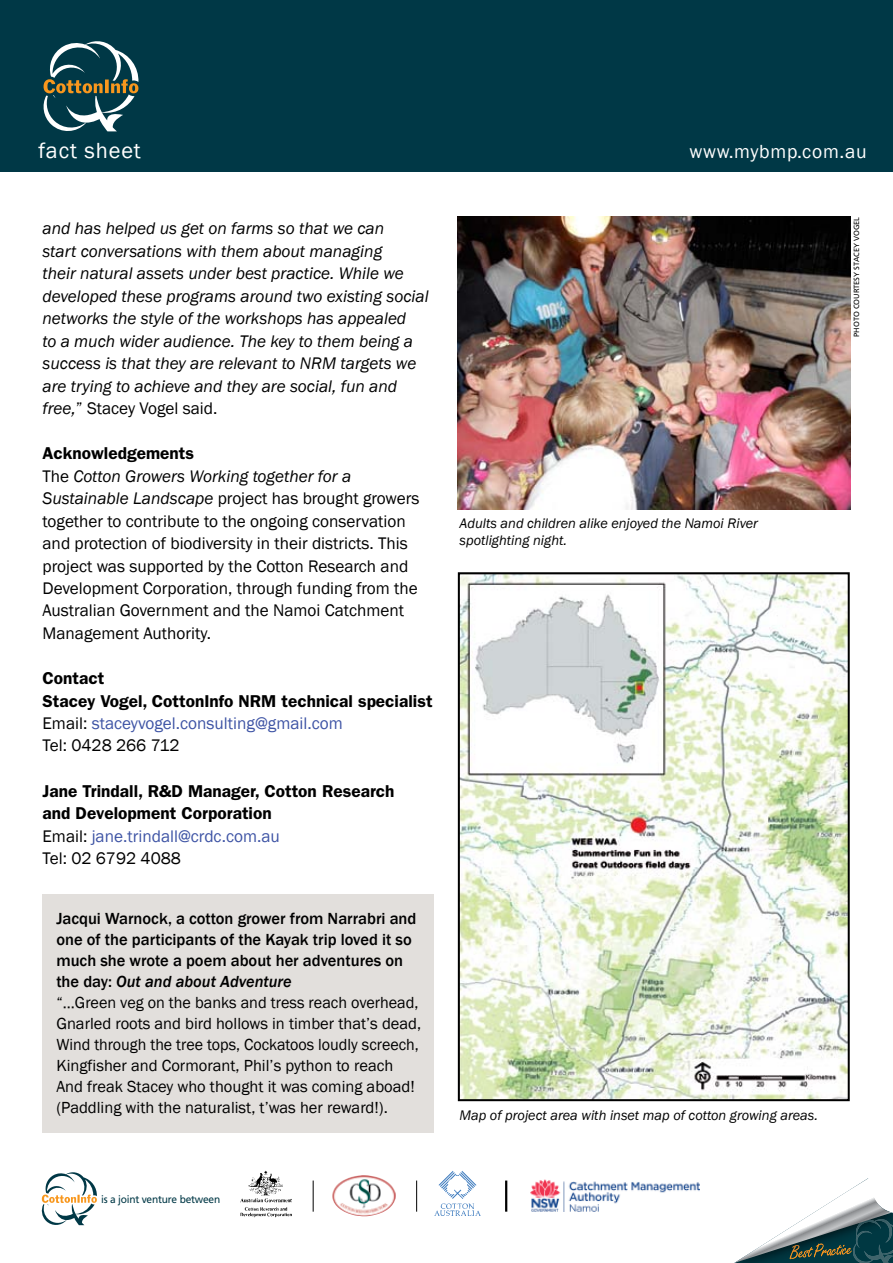
<style>
.page{position:relative;width:893px;height:1263px;background:#fff}
.page>*{position:absolute;margin:0;border:0;box-sizing:border-box;transform-origin:0 0}
.t1{font:22.5px "Franklin Gothic";letter-spacing:.04em;color:#fff}
.t2{font:19.5px "Franklin Gothic";letter-spacing:.04em;color:#fff}
.t3{font:italic 17.25px/22.5px "Franklin Gothic";color:#000}
.t4{font:17.25px/22.5px "Franklin Gothic";color:#000}
.t5{font:600 17.25px/22.5px "Franklin Gothic";color:#000}
.t6{font:16.5px/21px "Franklin Gothic";color:#000}
.t7{font:italic 14.25px/17.2px "Franklin Gothic";color:#000}
.t8{font:10.65px "Frutiger";letter-spacing:-.02em;color:#003846;scale:.95 1}
.t9{font:7.5px "Frutiger";color:#000}
.s1{font-style:normal}
.s2{font-weight:600}
.s3{font-style:italic}
.s4{font-weight:400}
.s5{font-weight:400;color:#3e54a5}
.s6{font-weight:500}
.s7{font-weight:500;font-style:italic}
</style>
<div class="page">
<svg style="left:41px;top:1172px;width:56px;height:54px"></svg>
<img style="left:240px;top:1170px;width:52px;height:48px">
<img style="left:434px;top:1171px;width:47px;height:45px">
<img style="left:332px;top:1175px;width:64px;height:41px">
<hr style="left:313px;top:1180px;width:1px;height:32px;background:#000">
<hr style="left:416px;top:1180px;width:1px;height:32px;background:#000">
<div style="left:0;top:0;width:893px;height:171px;background:#003846"></div>
<svg style="left:43px;top:41px;width:96px;height:91px"></svg>
<div style="left:42px;top:895px;width:391px;height:238px;background:#e2dfdc"></div>
<hr style="left:505px;top:1180px;width:2px;height:32px;background:#000">
<svg style="left:734px;top:1178px;width:159px;height:85px"></svg>
<img style="left:458px;top:217px;width:392px;height:293px">
<img style="left:461px;top:575px;width:386px;height:523px">
<div style="left:458px;top:572px;width:392px;height:529px;border:2px solid #000"></div>
<img style="left:530px;top:1179px;width:170px;height:32px">
<h1 class="t1" style="left:38px;top:136px;width:104px">fact sheet</h1>
<p class="t2" style="left:689px;top:139px;width:179px">www.mybmp.com.au</p>
<p class="t3" style="left:43px;top:217px;width:388px">and has helped us get on farms so that we can<br>start conversations with them about managing<br>their natural assets under best practice. While we developed these programs around two existing social networks the style of the workshops has appealed<br>to a much wider audience. The key to them being a success is that they are relevant to NRM targets we are trying to achieve and they are social, fun and free,<span class="s1">” Stacey Vogel said.</span></p>
<p class="t4" style="left:43px;top:442px;width:379px"><span class="s2">Acknowledgements<br></span>The <span class="s3">Cotton Growers Working together for a Sustainable Landscape</span> project has brought growers together to contribute to the ongoing conservation and protection of biodiversity in their districts. This project was supported by the Cotton Research and Development Corporation, through funding from the Australian Government and the Namoi Catchment Management Authority.</p>
<p class="t5" style="left:43px;top:667px;width:392px">Contact<br>Stacey Vogel, CottonInfo NRM technical specialist<br><span class="s4">Email:</span> <span class="s5">staceyvogel.consulting@gmail.com<br></span><span class="s4">Tel: 0428 266 712</span></p>
<p class="t5" style="left:43px;top:779px;width:353px">Jane Trindall, R&amp;D Manager, Cotton Research and Development Corporation<br><span class="s4">Email:</span> <span class="s5">jane.trindall@crdc.com.au<br></span><span class="s4">Tel: 02 6792 4088</span></p>
<p class="t6" style="left:56px;top:908px;width:366px"><span class="s6">Jacqui Warnock, a cotton grower from Narrabri and one of the participants of the Kayak trip loved it so much she wrote a poem about her adventures on the day:</span> <span class="s7">Out and about Adventure<br></span>“…Green veg on the banks and tress reach overhead, Gnarled roots and bird hollows in timber that’s dead, Wind through the tree tops, Cockatoos loudly screech, Kingfisher and Cormorant, Phil’s python to reach And freak Stacey who thought it was coming aboad! (Paddling with the naturalist, t’was her reward!).</p>
<p class="t7" style="left:460px;top:515px;width:300px">Adults and children alike enjoyed the Namoi River spotlighting night.</p>
<p class="t7" style="left:460px;top:1106px;width:360px">Map of project area with inset map of cotton growing areas.</p>
<p class="t8" style="left:101px;top:1193px;width:127px">is a joint venture between</p>
<p class="t9" style="left:852px;top:337px;width:121px;rotate:-90deg">Photo courte sy Stacey Vogel</p>
</div>
